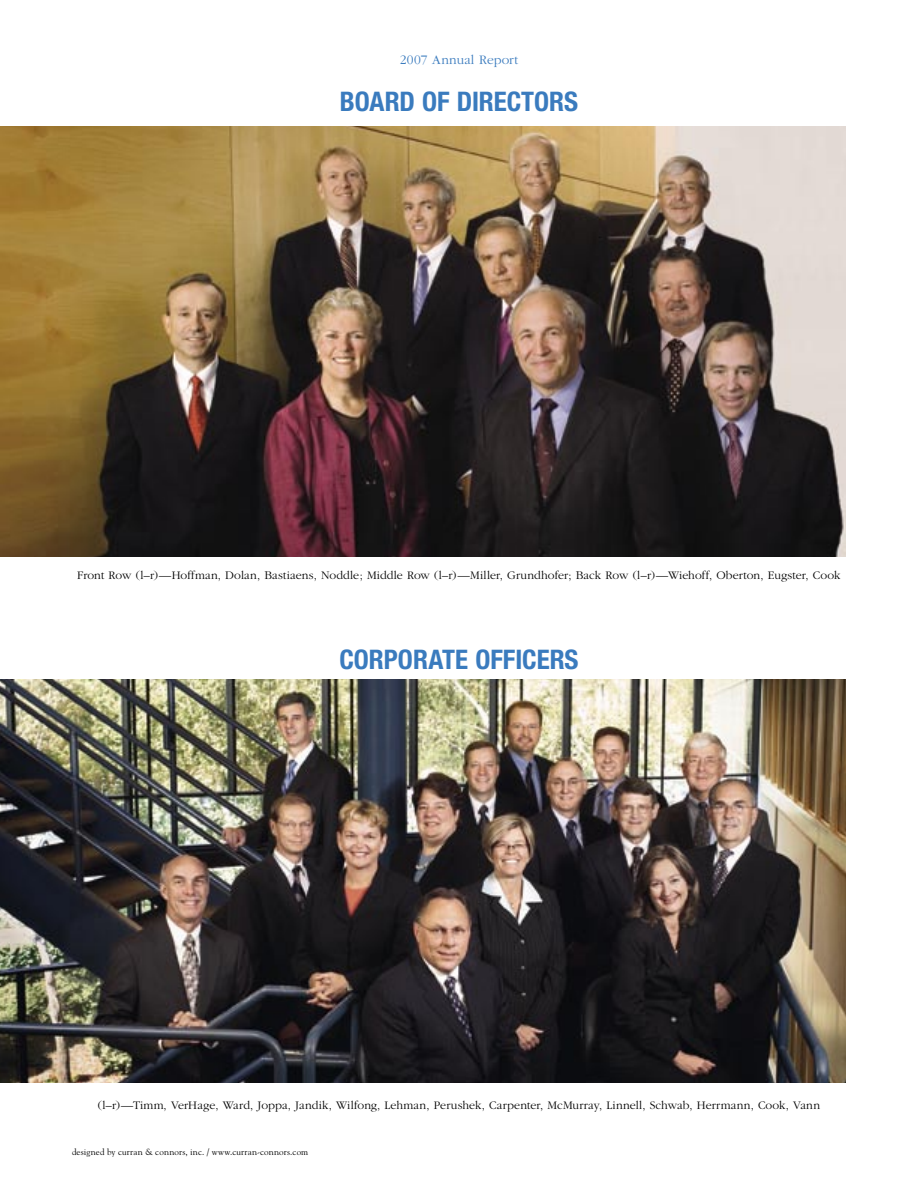
<style>
.page{position:relative;width:918px;height:1188px;background:#fff}
.page>*{position:absolute;margin:0;border:0;box-sizing:border-box;transform-origin:0 0}
.t1{font:700 condensed 27px "Helvetica Neue";color:#3a7bbe}
.t2{font:300 13.5px "Garamond";letter-spacing:.01em;color:#3a7bbe}
.t3{font:300 12px "Garamond";letter-spacing:.01em;color:#000}
.t4{font:9px "Goudy";letter-spacing:.02em;color:#000}
</style>
<div class="page">
<img style="left:0;top:126px;width:846px;height:431px">
<img style="left:0;top:680px;width:846px;height:403px">
<p class="t2" style="left:400px;top:53px;width:120px">2007 Annual Report</p>
<p class="t1" style="left:340px;top:85px;width:240px">BOARD OF DIRECTORS</p>
<p class="t3" style="left:77px;top:569px;width:765px">Front Row (l–r)—Hoffman, Dolan, Bastiaens, Noddle; Middle Row (l–r)—Miller, Grundhofer; Back Row (l–r)—Wiehoff, Oberton, Eugster, Cook</p>
<p class="t1" style="left:339px;top:643px;width:241px">CORPORATE OFFICERS</p>
<p class="t3" style="left:98px;top:1098px;width:724px">(l–r)—Timm, VerHage, Ward, Joppa, Jandik, Wilfong, Lehman, Perushek, Carpenter, McMurray, Linnell, Schwab, Herrmann, Cook, Vann</p>
<p class="t4" style="left:72px;top:1147px;width:238px">designed by curran &amp; connors, inc. / www.curran-connors.com</p>
</div>
